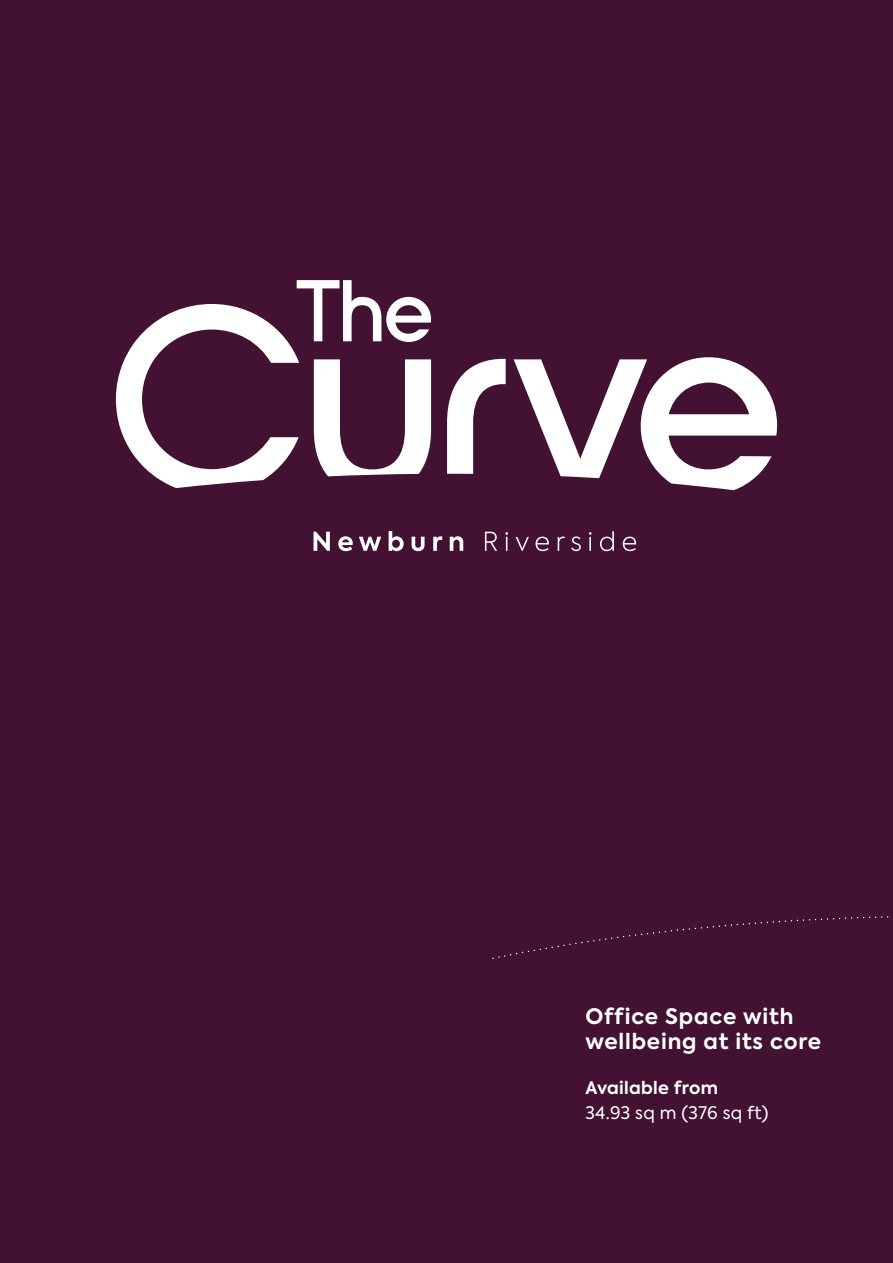
<style>
.page{position:relative;width:893px;height:1263px;background:#431233}
.page>*{position:absolute;margin:0;border:0;box-sizing:border-box;transform-origin:0 0}
.t1{font:700 21.3px/25.5px "Axiforma";letter-spacing:.04em;color:#fff}
.t2{font:17.25px "Axiforma";letter-spacing:.02em;color:#fff}
.t3{font:700 17.25px "Axiforma";letter-spacing:.02em;color:#fff}
</style>
<div class="page">
<svg style="left:492px;top:916px;width:397px;height:43px"></svg>
<svg style="left:514px;top:357px;width:263px;height:133px"></svg>
<svg style="left:116px;top:280px;width:315px;height:208px"></svg>
<svg style="left:447px;top:359px;width:59px;height:115px"></svg>
<svg style="left:314px;top:532px;width:16px;height:19px"></svg>
<svg style="left:338px;top:536px;width:15px;height:15px"></svg>
<svg style="left:359px;top:537px;width:22px;height:14px"></svg>
<svg style="left:389px;top:531px;width:15px;height:20px"></svg>
<svg style="left:412px;top:537px;width:13px;height:14px"></svg>
<svg style="left:433px;top:536px;width:9px;height:15px"></svg>
<svg style="left:450px;top:536px;width:13px;height:15px"></svg>
<svg style="left:485px;top:532px;width:12px;height:19px"></svg>
<svg style="left:505px;top:532px;width:3px;height:19px"></svg>
<svg style="left:516px;top:537px;width:13px;height:14px"></svg>
<svg style="left:535px;top:537px;width:14px;height:14px"></svg>
<svg style="left:558px;top:537px;width:7px;height:14px"></svg>
<svg style="left:571px;top:536px;width:10px;height:15px"></svg>
<svg style="left:589px;top:532px;width:3px;height:19px"></svg>
<svg style="left:600px;top:531px;width:14px;height:20px"></svg>
<svg style="left:623px;top:537px;width:13px;height:14px"></svg>
<p class="t1" style="left:585px;top:1004px;width:237px">Office Space with wellbeing at its core</p>
<p class="t3" style="left:585px;top:1076px;width:134px">Available from</p>
<p class="t2" style="left:585px;top:1102px;width:185px">34.93 sq m (376 sq ft)</p>
</div>
